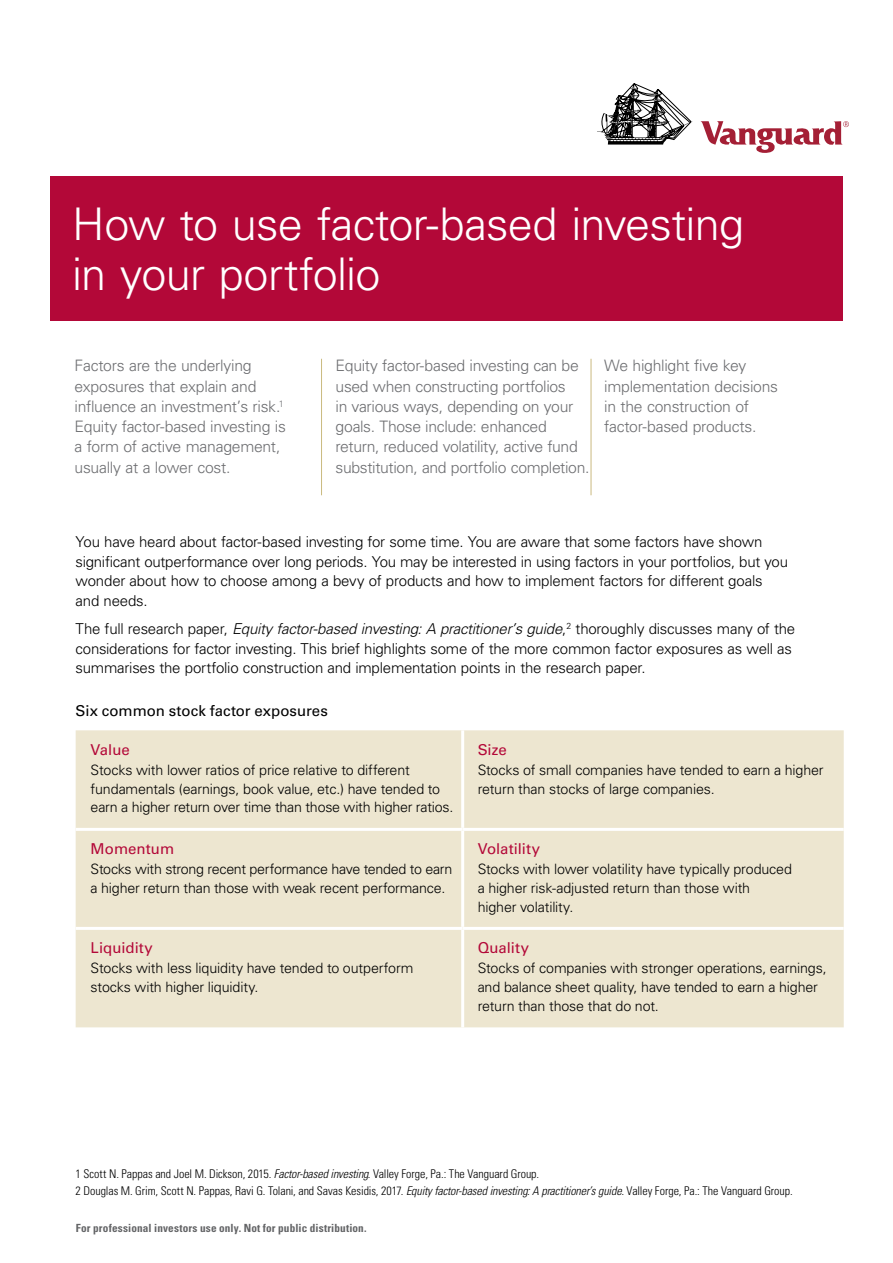
<style>
.page{position:relative;width:893px;height:1263px;background:#fff}
.page>*{position:absolute;margin:0;border:0;box-sizing:border-box;transform-origin:0 0}
.t1{font:300 48px/52.5px "Univers LT Std";letter-spacing:-.015em;color:#fff}
.t2{font:300 45px/49.5px "Univers LT Std";letter-spacing:-.015em;color:#fff}
.t3{font:300 15.75px/20.2px "Univers LT Std";letter-spacing:-.02em;color:#6d6e71}
.t4{font:300 15px/19.5px "Univers LT Std";letter-spacing:-.015em;color:#000}
.t5{font:15px "Univers LT Std";color:#b30838}
.t6{font:15px "Univers LT Std";color:#000}
.t7{font:300 14.25px/18.8px "Univers LT Std";letter-spacing:-.01em;color:#000}
.t8{font:300 condensed 12px/16.5px "Univers LT Std";letter-spacing:-.005em;color:#000}
.t9{font:700 condensed 11.25px "Univers LT Std";letter-spacing:.01em;color:#636466}
.s1{font-style:italic}
</style>
<div class="page">
<svg style="left:597px;top:83px;width:95px;height:62px"></svg>
<svg style="left:701px;top:121px;width:148px;height:32px"></svg>
<div style="left:50px;top:177px;width:792px;height:144px;background:#b30838"></div>
<hr style="left:321px;top:359px;width:1px;height:136px;background:#caba80">
<hr style="left:591px;top:359px;width:1px;height:136px;background:#caba80">
<div style="left:76px;top:730px;width:768px;height:297px;background:#ede6d0"></div>
<hr style="left:461px;top:730px;width:3px;height:98px;background:#fff">
<hr style="left:76px;top:828px;width:387px;height:3px;background:#fff">
<hr style="left:463px;top:828px;width:381px;height:3px;background:#fff">
<hr style="left:461px;top:831px;width:3px;height:96px;background:#fff">
<hr style="left:76px;top:927px;width:387px;height:3px;background:#fff">
<hr style="left:463px;top:927px;width:381px;height:3px;background:#fff">
<hr style="left:461px;top:930px;width:3px;height:97px;background:#fff">
<h2 class="t2" style="left:72px;top:200px;width:673px">How to use factor-based investing in your portfolio</h2>
<h1 class="t1" style="left:101px;top:199px;width:346px">The red herrings of tax efficiency</h1>
<p class="t3" style="left:75px;top:356px;width:213px">Factors are the underlying exposures that explain and influence an investment’s risk.<sup>1<br></sup>Equity factor-based investing is a form of active management, usually at a lower cost.</p>
<p class="t3" style="left:336px;top:356px;width:255px">Equity factor-based investing can be used when constructing portfolios<br>in various ways, depending on your goals. Those include: enhanced return, reduced volatility, active fund substitution, and portfolio completion.</p>
<p class="t3" style="left:604px;top:356px;width:175px">We highlight five key implementation decisions in the construction of factor-based products.</p>
<p class="t4" style="left:76px;top:532px;width:714px">You have heard about factor-based investing for some time. You are aware that some factors have shown significant outperformance over long periods. You may be interested in using factors in your portfolios, but you wonder about how to choose among a bevy of products and how to implement factors for different goals and needs.</p>
<p class="t4" style="left:76px;top:619px;width:721px">The full research paper, <span class="s1">Equity factor-based investing: A practitioner’s guide</span>,<sup>2</sup> thoroughly discusses many of the considerations for factor investing. This brief highlights some of the more common factor exposures as well as summarises the portfolio construction and implementation points in the research paper.</p>
<p class="t6" style="left:76px;top:702px;width:254px">Six common stock factor exposures</p>
<p class="t5" style="left:91px;top:740px;width:41px">Value</p>
<p class="t7" style="left:91px;top:760px;width:364px">Stocks with lower ratios of price relative to different fundamentals (earnings, book value, etc.) have tended to earn a higher return over time than those with higher ratios.</p>
<p class="t5" style="left:91px;top:839px;width:85px">Momentum</p>
<p class="t7" style="left:91px;top:859px;width:363px">Stocks with strong recent performance have tended to earn a higher return than those with weak recent performance.</p>
<p class="t5" style="left:91px;top:938px;width:64px">Liquidity</p>
<p class="t7" style="left:91px;top:958px;width:324px">Stocks with less liquidity have tended to outperform stocks with higher liquidity.</p>
<p class="t5" style="left:478px;top:740px;width:30px">Size</p>
<p class="t7" style="left:478px;top:760px;width:347px">Stocks of small companies have tended to earn a higher return than stocks of large companies.</p>
<p class="t5" style="left:478px;top:839px;width:64px">Volatility</p>
<p class="t7" style="left:478px;top:859px;width:316px">Stocks with lower volatility have typically produced a higher risk-adjusted return than those with higher volatility.</p>
<p class="t5" style="left:478px;top:938px;width:53px">Quality</p>
<p class="t7" style="left:478px;top:958px;width:351px">Stocks of companies with stronger operations, earnings, and balance sheet quality, have tended to earn a higher return than those that do not.</p>
<p class="t8" style="left:76px;top:1166px;width:718px">1 Scott N. Pappas and Joel M. Dickson, 2015. <span class="s1">Factor-based investing</span>. Valley Forge, Pa.: The Vanguard Group.<br>2 Douglas M. Grim, Scott N. Pappas, Ravi G. Tolani, and Savas Kesidis, 2017. <span class="s1">Equity factor-based investing: A practitioner’s guide.</span> Valley Forge, Pa.: The Vanguard Group.</p>
<p class="t9" style="left:76px;top:1221px;width:292px">For professional investors use only. Not for public distribution.</p>
</div>
